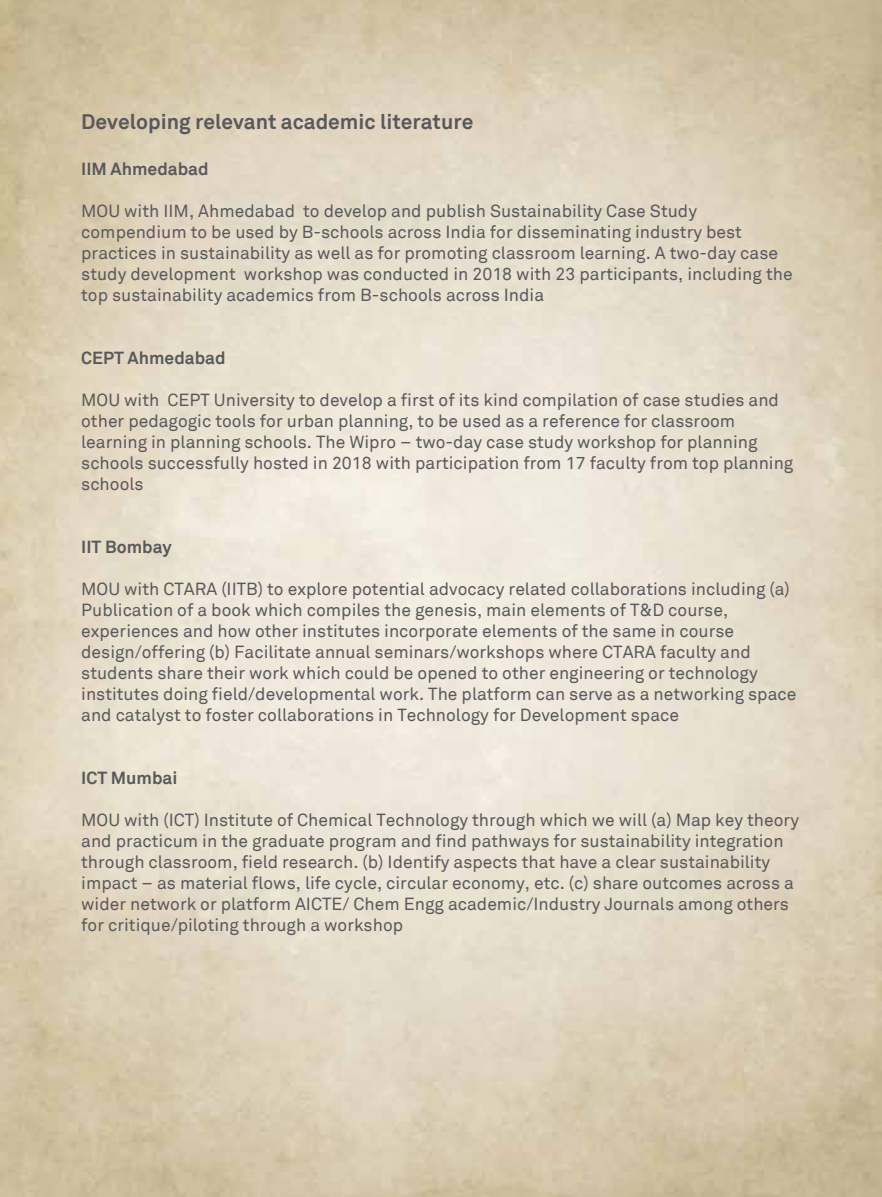
<style>
.page{position:relative;width:882px;height:1197px;background:#fff}
.page>*{position:absolute;margin:0;border:0;box-sizing:border-box;transform-origin:0 0}
.t1{font:700 21px "Wipro Akkurat TT";color:#59595c}
.t2{font:17.5px/21px "Wipro Akkurat TT";color:#59595c}
.t3{font:700 17.5px "Wipro Akkurat TT";color:#59595c}
</style>
<div class="page">
<p class="t1" style="left:81px;top:108px;width:394px">Developing relevant academic literature</p>
<p class="t3" style="left:81px;top:158px;width:129px">IIM Ahmedabad</p>
<p class="t2" style="left:81px;top:200px;width:713px">MOU with IIM, Ahmedabad to develop and publish Sustainability Case Study compendium to be used by B-schools across India for disseminating industry best practices in sustainability as well as for promoting classroom learning. A two-day case study development workshop was conducted in 2018 with 23 participants, including the top sustainability academics from B-schools across India</p>
<p class="t3" style="left:81px;top:347px;width:146px">CEPT Ahmedabad</p>
<p class="t2" style="left:81px;top:389px;width:714px">MOU with CEPT University to develop a first of its kind compilation of case studies and other pedagogic tools for urban planning, to be used as a reference for classroom learning in planning schools. The Wipro – two-day case study workshop for planning schools successfully hosted in 2018 with participation from 17 faculty from top planning schools</p>
<p class="t3" style="left:81px;top:536px;width:92px">IIT Bombay</p>
<p class="t2" style="left:81px;top:578px;width:717px">MOU with CTARA (IITB) to explore potential advocacy related collaborations including (a)<br>Publication of a book which compiles the genesis, main elements of T&amp;D course, experiences and how other institutes incorporate elements of the same in course design/offering (b) Facilitate annual seminars/workshops where CTARA faculty and students share their work which could be opened to other engineering or technology institutes doing field/developmental work. The platform can serve as a networking space and catalyst to foster collaborations in Technology for Development space</p>
<p class="t3" style="left:81px;top:767px;width:98px">ICT Mumbai</p>
<p class="t2" style="left:81px;top:809px;width:719px">MOU with (ICT) Institute of Chemical Technology through which we will (a) Map key theory and practicum in the graduate program and find pathways for sustainability integration through classroom, field research. (b) Identify aspects that have a clear sustainability impact – as material flows, life cycle, circular economy, etc. (c) share outcomes across a wider network or platform AICTE/ Chem Engg academic/Industry Journals among others for critique/piloting through a workshop</p>
</div>
